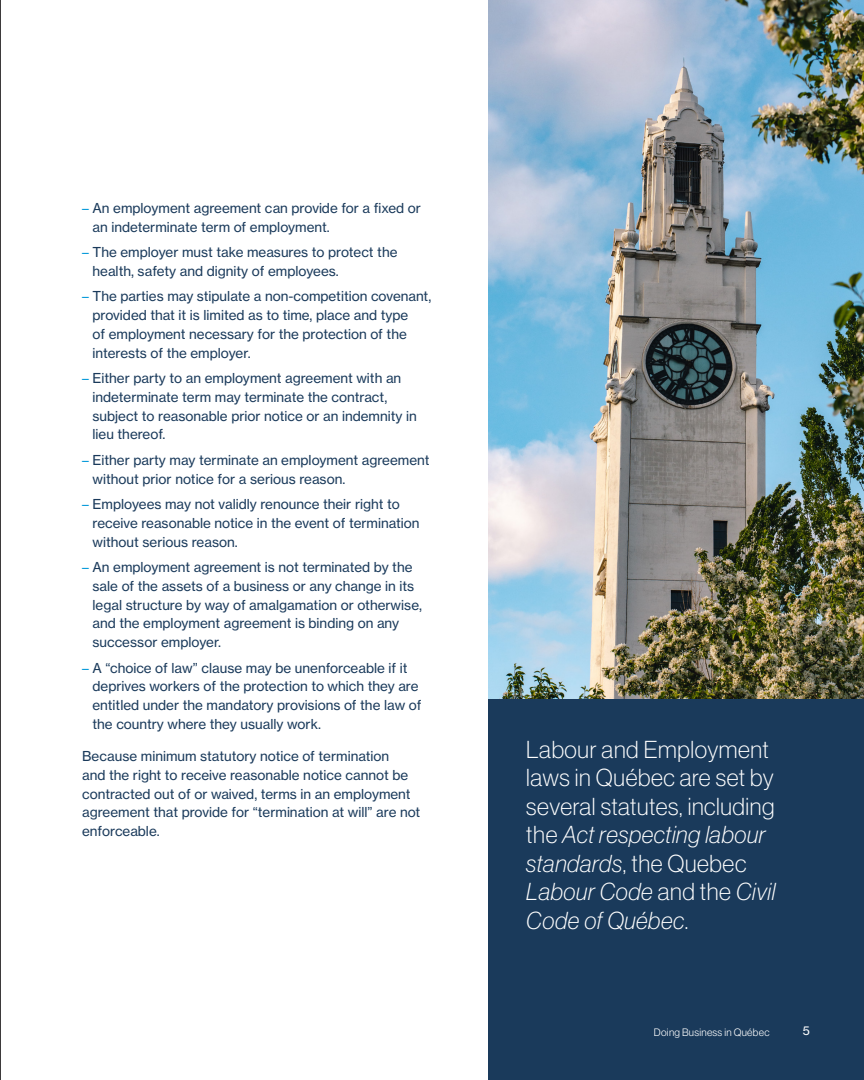
<style>
.page{position:relative;width:864px;height:1080px;background:#fff}
.page>*{position:absolute;margin:0;border:0;box-sizing:border-box;transform-origin:0 0}
.t1{font:24px/28.5px "N Haas Grotesk DS Std 35 X Lt";letter-spacing:.025em;color:#fff}
.t2{font:24px/28.5px "N Haas Grotesk DS Std 36 X Lt It";letter-spacing:.025em;color:#fff}
.Body_Copy_9_12_5{font:13.5px/18.8px "N Haas Grotesk TX Std 55 Rg";color:#1a3a5b}
.Page_Numbers_8pt_Right{font:12px "N Haas Grotesk TX Std 55 Rg";color:#fff}
.TOC_Chapter__No_Space{font:10.5px "N Haas Grotesk DS Std 45 Lt";letter-spacing:.025em;color:#fff}
.s1{color:#069ad9}
.s2{font-family:"N Haas Grotesk DS Std 35 X Lt"}
.s3{font-family:"N Haas Grotesk DS Std 36 X Lt It"}
</style>
<div class="page">
<div style="left:489px;top:699px;width:375px;height:381px;background:#1a3a5b"></div>
<img style="left:489px;top:0;width:375px;height:699px">
<hr style="left:0;top:0;width:1px;height:1080px;background:#231f20">
<p class="Body_Copy_9_12_5" style="left:93px;top:198px;width:330px;text-indent:-10px"><span class="s1">–</span> An employment agreement can provide for a fixed or an indeterminate term of employment.</p>
<p class="Body_Copy_9_12_5" style="left:93px;top:243px;width:307px;text-indent:-10px"><span class="s1">–</span> The employer must take measures to protect the health, safety and dignity of employees.</p>
<p class="Body_Copy_9_12_5" style="left:93px;top:287px;width:340px;text-indent:-10px"><span class="s1">–</span> The parties may stipulate a non-competition covenant, provided that it is limited as to time, place and type<br>of employment necessary for the protection of the interests of the employer.</p>
<p class="Body_Copy_9_12_5" style="left:93px;top:369px;width:326px;text-indent:-10px"><span class="s1">–</span> Either party to an employment agreement with an indeterminate term may terminate the contract, subject to reasonable prior notice or an indemnity in lieu thereof.</p>
<p class="Body_Copy_9_12_5" style="left:93px;top:450px;width:338px;text-indent:-10px"><span class="s1">–</span> Either party may terminate an employment agreement without prior notice for a serious reason.</p>
<p class="Body_Copy_9_12_5" style="left:93px;top:495px;width:329px;text-indent:-10px"><span class="s1">–</span> Employees may not validly renounce their right to receive reasonable notice in the event of termination without serious reason.</p>
<p class="Body_Copy_9_12_5" style="left:93px;top:558px;width:331px;text-indent:-10px"><span class="s1">–</span> An employment agreement is not terminated by the sale of the assets of a business or any change in its legal structure by way of amalgamation or otherwise, and the employment agreement is binding on any successor employer.</p>
<p class="Body_Copy_9_12_5" style="left:93px;top:658px;width:330px;text-indent:-10px"><span class="s1">–</span> A “choice of law” clause may be unenforceable if it deprives workers of the protection to which they are entitled under the mandatory provisions of the law of the country where they usually work.</p>
<p class="Body_Copy_9_12_5" style="left:82px;top:747px;width:340px">Because minimum statutory notice of termination<br>and the right to receive reasonable notice cannot be contracted out of or waived, terms in an employment agreement that provide for “termination at will” are not enforceable.</p>
<h1 class="t1" style="left:526px;top:735px;width:250px">Labour and Employment laws in Québec are set by several statutes, including</h1>
<h1 class="t2" style="left:526px;top:820px;width:241px"><span class="s2">the</span> Act respecting labour</h1>
<h1 class="t1" style="left:526px;top:849px;width:222px"><span class="s3">standards</span>, the Quebec</h1>
<h1 class="t2" style="left:526px;top:877px;width:251px">Labour Code <span class="s2">and the</span> Civil<br>Code of Québec<span class="s2">.</span></h1>
<p class="TOC_Chapter__No_Space" style="left:654px;top:1026px;width:117px">Doing Business in Québec</p>
<p class="Page_Numbers_8pt_Right" style="left:803px;top:1024px;width:9px">5</p>
</div>
